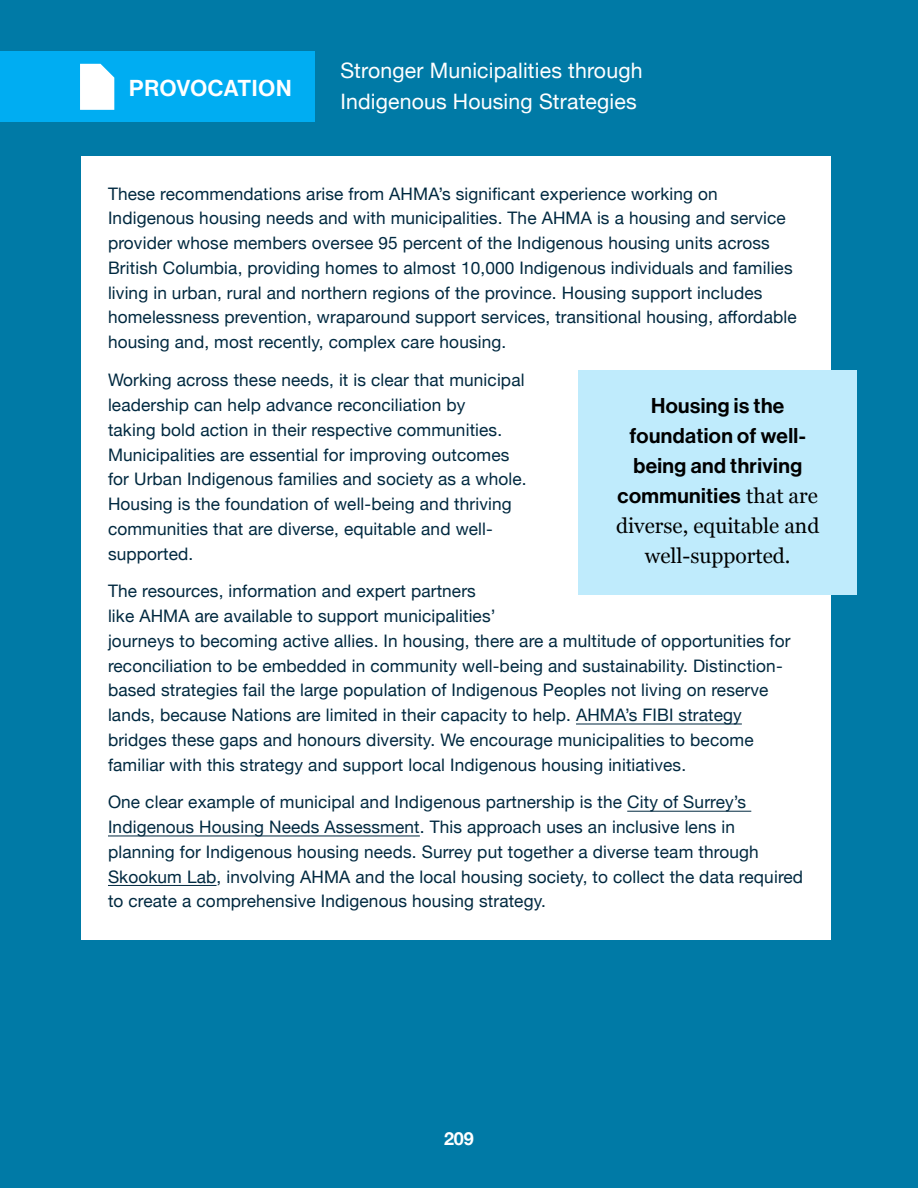
<style>
.page{position:relative;width:918px;height:1188px;background:#007aa6}
.page>*{position:absolute;margin:0;border:0;box-sizing:border-box;transform-origin:0 0}
.t1{font:22.5px "N Haas Grotesk DS Pro 65 Md";letter-spacing:.035em;color:#fff}
.Paragraph{font:21.3px/30.9px "Helvetica Neue";letter-spacing:.01em;color:#fff}
.Quote_box_in_story{font:21px/30px "N Haas Grotesk DS Pro 65 Md";letter-spacing:.02em;color:#000;text-align:center}
.t2{font:700 18px "Helvetica Neue";color:#fff}
.Paragraph-2{font:17.25px/24.8px "Helvetica Neue";letter-spacing:.01em;color:#002940}
.Paragraph_after_bullets{font:17.25px/24.8px "Helvetica Neue";letter-spacing:.01em;color:#002940}
.Paragraph_before_bullets{font:17.25px/24.8px "Helvetica Neue";letter-spacing:.01em;color:#002940}
.s1{font-family:"Georgia"}
</style>
<div class="page">
<div style="left:0;top:52px;width:314px;height:70px;background:#00adf2"></div>
<svg style="left:80px;top:64px;width:34px;height:46px;background:#effafe"></svg>
<div style="left:81px;top:156px;width:749px;height:784px;background:#fff"></div>
<hr style="left:576px;top:724px;width:166px;height:1px;background:#002940">
<hr style="left:627px;top:811px;width:124px;height:1px;background:#002940">
<hr style="left:108px;top:836px;width:312px;height:1px;background:#002940">
<hr style="left:108px;top:885px;width:109px;height:1px;background:#002940">
<div style="left:578px;top:370px;width:279px;height:225px;background:#bfebfc"></div>
<h1 class="t1" style="left:129px;top:75px;width:164px">PROVOCATION</h1>
<p class="Paragraph" style="left:340px;top:56px;width:304px">Stronger Municipalities through<br>Indigenous Housing Strategies</p>
<p class="Paragraph_after_bullets" style="left:108px;top:182px;width:690px">These recommendations arise from AHMA’s significant experience working on Indigenous housing needs and with municipalities. The AHMA is a housing and service provider whose members oversee 95 percent of the Indigenous housing units across British Columbia, providing homes to almost 10,000 Indigenous individuals and families living in urban, rural and northern regions of the province. Housing support includes homelessness prevention, wraparound support services, transitional housing, affordable housing and, most recently, complex care housing.</p>
<p class="Paragraph-2" style="left:108px;top:369px;width:420px">Working across these needs, it is clear that municipal leadership can help advance reconciliation by<br>taking bold action in their respective communities.<br>Municipalities are essential for improving outcomes for Urban Indigenous families and society as a whole.<br>Housing is the foundation of well-being and thriving communities that are diverse, equitable and well&shy;supported.</p>
<p class="Paragraph-2" style="left:108px;top:580px;width:684px">The resources, information and expert partners<br>like AHMA are available to support municipalities’<br>journeys to becoming active allies. In housing, there are a multitude of opportunities for reconciliation to be embedded in community well-being and sustainability. Distinction&shy;based strategies fail the large population of Indigenous Peoples not living on reserve lands, because Nations are limited in their capacity to help. AHMA’s FIBI strategy bridges these gaps and honours diversity. We encourage municipalities to become familiar with this strategy and support local Indigenous housing initiatives.</p>
<p class="Paragraph_before_bullets" style="left:108px;top:791px;width:697px">One clear example of municipal and Indigenous partnership is the City of Surrey’s Indigenous Housing Needs Assessment. This approach uses an inclusive lens in planning for Indigenous housing needs. Surrey put together a diverse team through Skookum Lab, involving AHMA and the local housing society, to collect the data required to create a comprehensive Indigenous housing strategy.</p>
<p class="Quote_box_in_story" style="left:616px;top:391px;width:205px">Housing is the foundation of well&shy;being and thriving communities <span class="s1">that are diverse, equitable and well-supported.</span></p>
<p class="t2" style="left:444px;top:1124px;width:31px">209</p>
</div>
